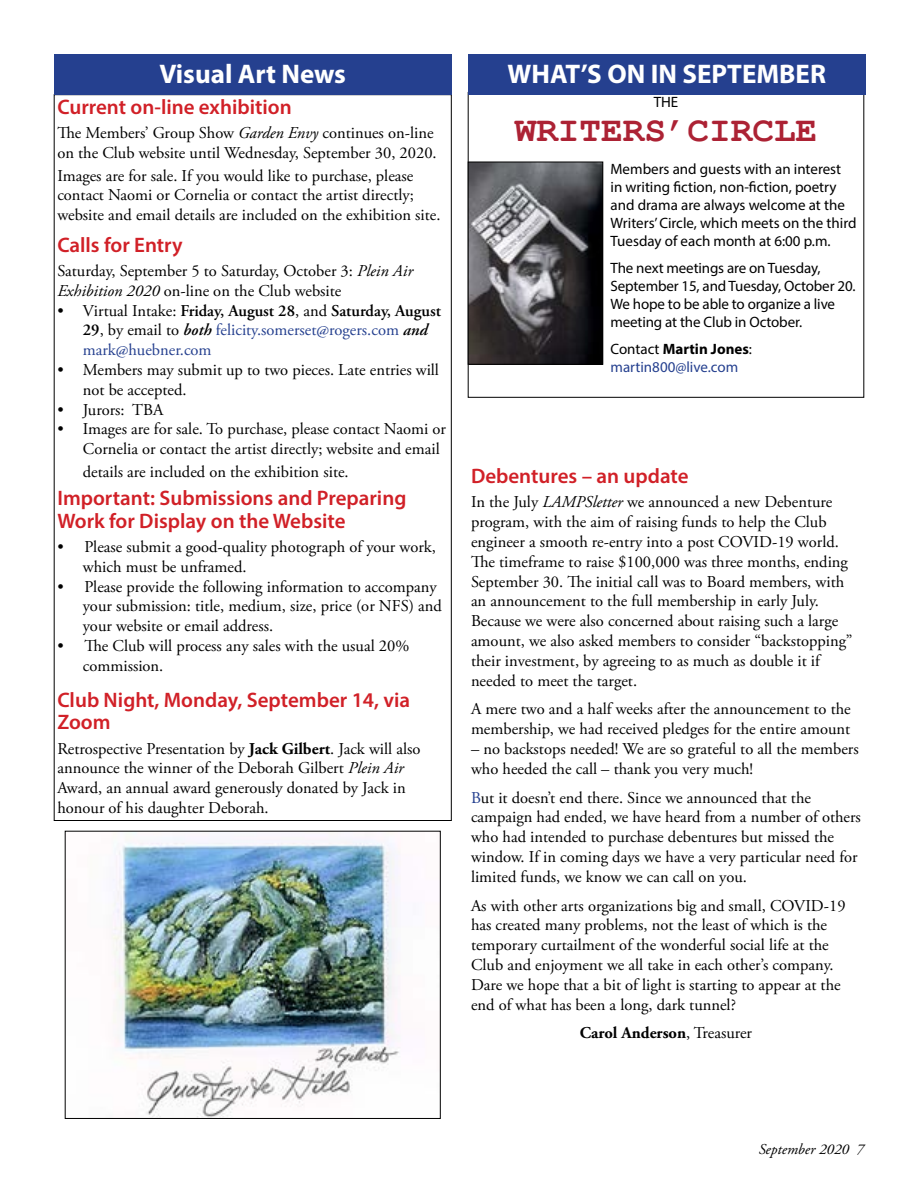
<style>
.page{position:relative;width:918px;height:1188px;background:#fff}
.page>*{position:absolute;margin:0;border:0;box-sizing:border-box;transform-origin:0 0}
.t1{font:700 36px "Courier New";color:#ac2234}
.t2{font:700 27px "Myriad Pro";color:#fff}
.t3{font:600 21px/22.5px "Myriad Pro";color:#d12027}
.t4{font:16.5px/19.8px "Adobe Garamond Pro";color:#000}
.t5{font:16.5px/19.8px "Adobe Garamond Pro";color:#25408f}
.t6{font:700 16.5px "Adobe Garamond Pro";color:#000}
.t7{font:15px/18px "Myriad Pro";letter-spacing:-.005em;color:#000}
.t8{font:15px/18px "Myriad Pro";color:#25408f}
.t9{font:italic 15px "Adobe Garamond Pro";color:#000}
.s1{font-style:italic}
.s2{color:#000}
.s3{font-weight:600;color:#000}
.s4{font-weight:600;font-style:italic;color:#000}
.s5{font-weight:700}
.s6{font-weight:700;color:#000}
.s7{color:#25408f}
.s8{font-weight:400}
</style>
<div class="page">
<img style="left:112px;top:833px;width:288px;height:284px">
<img style="left:470px;top:164px;width:131px;height:198px">
<div style="left:468px;top:162px;width:135px;height:202px;border:1px solid #000"></div>
<div style="left:468px;top:54px;width:398px;height:40px;background:#25408f"></div>
<div style="left:54px;top:54px;width:398px;height:40px;background:#25408f"></div>
<h2 class="t2" style="left:159px;top:57px;width:188px">Visual Art News</h2>
<p class="t3" style="left:57px;top:95px;width:236px">Current on-line exhibition</p>
<p class="t4" style="left:57px;top:123px;width:381px">The Members’ Group Show <span class="s1">Garden Envy</span> continues on-line on the Club website until Wednesday, September 30, 2020.</p>
<p class="t4" style="left:57px;top:166px;width:385px">Images are for sale. If you would like to purchase, please contact Naomi or Cornelia or contact the artist directly; website and email details are included on the exhibition site.</p>
<p class="t3" style="left:57px;top:233px;width:127px">Calls for Entry</p>
<p class="t4" style="left:57px;top:261px;width:357px">Saturday, September 5 to Saturday, October 3: <span class="s1">Plein Air<br>Exhibition 2020</span> on-line on the Club website</p>
<p class="t5" style="left:83px;top:301px;width:360px;text-indent:-25px"><span class="s2">• Virtual Intake:</span> <span class="s3">Friday, August 28</span><span class="s2">, and</span> <span class="s3">Saturday, August<br>29</span><span class="s2">, by email to</span> <span class="s4">both</span> felicity.somerset@rogers.com <span class="s4">and </span>mark@huebner.com</p>
<p class="t4" style="left:83px;top:360px;width:358px;text-indent:-25px">• Members may submit up to two pieces. Late entries will not be accepted.</p>
<p class="t4" style="left:57px;top:400px;width:108px">• Jurors: TBA</p>
<p class="t4" style="left:83px;top:420px;width:365px;text-indent:-25px">• Images are for sale. To purchase, please contact Naomi or<br>Cornelia or contact the artist directly; website and email</p>
<p class="t4" style="left:83px;top:462px;width:267px">details are included on the exhibition site.</p>
<p class="t3" style="left:57px;top:486px;width:351px">Important: Submissions and Preparing<br>Work for Display on the Website</p>
<p class="t4" style="left:83px;top:537px;width:355px;text-indent:-25px">• Please submit a good-quality photograph of your work, which must be unframed.</p>
<p class="t4" style="left:83px;top:577px;width:361px;text-indent:-25px">• Please provide the following information to accompany your submission: title, medium, size, price (or NFS) and your website or email address.</p>
<p class="t4" style="left:83px;top:636px;width:328px;text-indent:-25px">• The Club will process any sales with the usual 20% commission.</p>
<p class="t3" style="left:57px;top:688px;width:354px">Club Night, Monday, September 14, via<br>Zoom</p>
<p class="t4" style="left:57px;top:739px;width:365px">Retrospective Presentation by <span class="s5">Jack Gilbert</span>. Jack will also announce the winner of the Deborah Gilbert <span class="s1">Plein Air </span>Award, an annual award generously donated by Jack in honour of his daughter Deborah.</p>
<h2 class="t2" style="left:507px;top:57px;width:320px">WHAT’S ON IN SEPTEMBER</h2>
<p class="t7" style="left:654px;top:93px;width:26px">THE</p>
<h1 class="t1" style="left:515px;top:108px;width:304px">WRITERS’CIRCLE</h1>
<p class="t7" style="left:610px;top:160px;width:248px">Members and guests with an interest in writing fiction, non-fiction, poetry and drama are always welcome at the Writers’ Circle, which meets on the third Tuesday of each month at 6:00 p.m.</p>
<p class="t7" style="left:610px;top:259px;width:247px">The next meetings are on Tuesday, September 15, and Tuesday, October 20.<br>We hope to be able to organize a live meeting at the Club in October.</p>
<p class="t8" style="left:610px;top:340px;width:143px"><span class="s2">Contact</span> <span class="s6">Martin Jones</span><span class="s2">: </span>martin800@live.com</p>
<p class="t3" style="left:471px;top:464px;width:219px">Debentures – an update</p>
<p class="t4" style="left:471px;top:493px;width:383px">In the July <span class="s1">LAMPSletter</span> we announced a new Debenture program, with the aim of raising funds to help the Club engineer a smooth re-entry into a post COVID-19 world.<br>The timeframe to raise $100,000 was three months, ending September 30. The initial call was to Board members, with an announcement to the full membership in early July.<br>Because we were also concerned about raising such a large amount, we also asked members to consider “backstopping” their investment, by agreeing to as much as double it if needed to meet the target.</p>
<p class="t4" style="left:471px;top:700px;width:381px">A mere two and a half weeks after the announcement to the membership, we had received pledges for the entire amount</p>
<p class="t4" style="left:471px;top:740px;width:389px">– no backstops needed! We are so grateful to all the members who heeded the call – thank you very much!</p>
<p class="t4" style="left:471px;top:788px;width:391px"><span class="s7">B</span>ut it doesn’t end there. Since we announced that the campaign had ended, we have heard from a number of others who had intended to purchase debentures but missed the window. If in coming days we have a very particular need for limited funds, we know we can call on you.</p>
<p class="t4" style="left:471px;top:896px;width:376px">As with other arts organizations big and small, COVID-19 has created many problems, not the least of which is the temporary curtailment of the wonderful social life at the Club and enjoyment we all take in each other’s company.<br>Dare we hope that a bit of light is starting to appear at the end of what has been a long, dark tunnel?</p>
<p class="t6" style="left:580px;top:1024px;width:174px">Carol Anderson<span class="s8">, Treasurer</span></p>
<p class="t9" style="left:759px;top:1141px;width:107px">September 2020 7</p>
</div>
